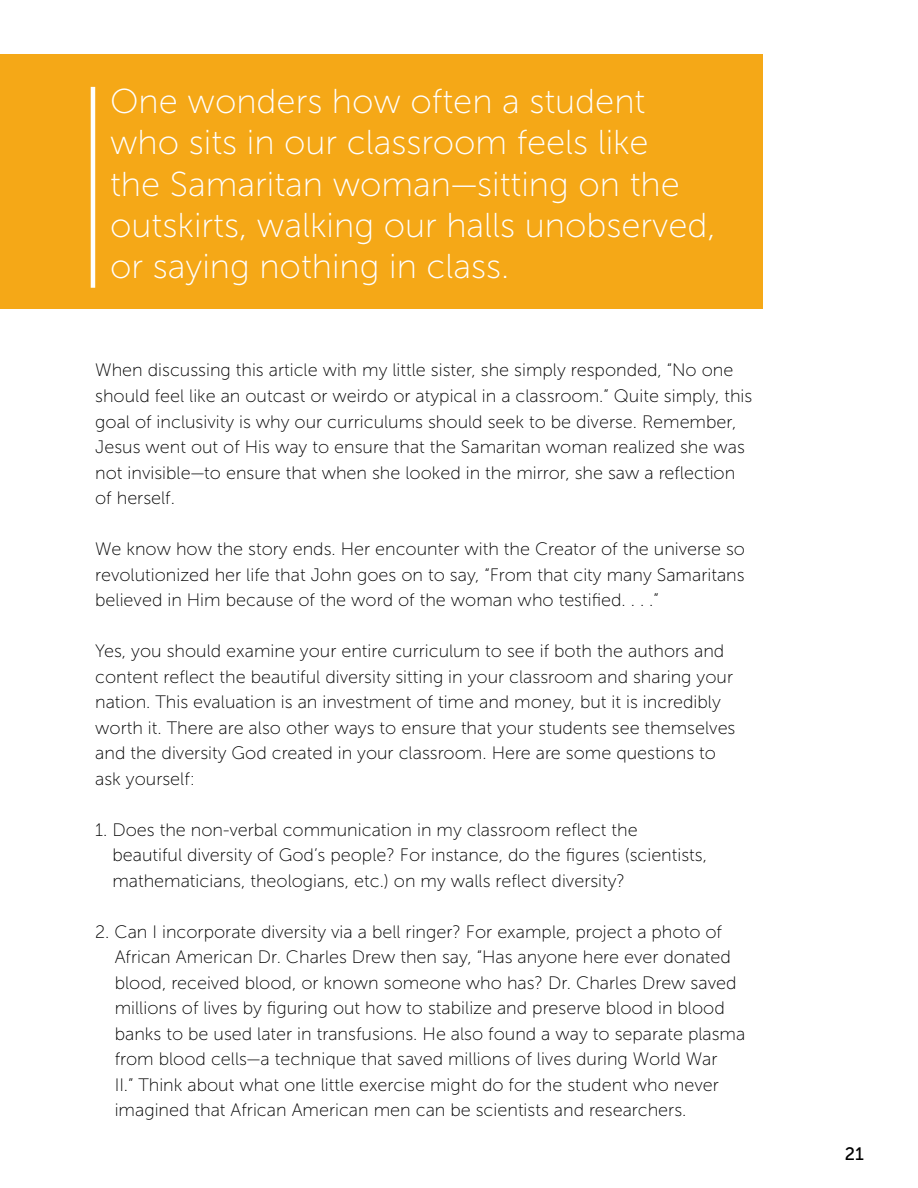
<style>
.page{position:relative;width:918px;height:1188px;background:#fff}
.page>*{position:absolute;margin:0;border:0;box-sizing:border-box;transform-origin:0 0}
.t1{font:34.5px/41.4px "Museo Sans 100";color:#fff}
.t2{font:18px/25.5px "Museo Sans 100";color:#000}
.t3{font:18px "Museo Sans 500";color:#000}
</style>
<div class="page">
<div style="left:0;top:54px;width:762px;height:255px;background:#f5a817"></div>
<hr style="left:91px;top:87px;width:4px;height:201px;background:#fff">
<h1 class="t1" style="left:110px;top:81px;width:607px">One wonders how often a student who sits in our classroom feels like<br>the Samaritan woman—sitting on the outskirts, walking our halls unobserved, or saying nothing in class.</h1>
<p class="t2" style="left:95px;top:358px;width:659px">When discussing this article with my little sister, she simply responded, “No one should feel like an outcast or weirdo or atypical in a classroom.” Quite simply, this goal of inclusivity is why our curriculums should seek to be diverse. Remember, Jesus went out of His way to ensure that the Samaritan woman realized she was not invisible—to ensure that when she looked in the mirror, she saw a reflection of herself.</p>
<p class="t2" style="left:95px;top:536px;width:651px;text-align:justify">We know how the story ends. Her encounter with the Creator of the universe so revolutionized her life that John goes on to say, “From that city many Samaritans believed in Him because of the word of the woman who testified. . . .”</p>
<p class="t2" style="left:95px;top:638px;width:642px">Yes, you should examine your entire curriculum to see if both the authors and content reflect the beautiful diversity sitting in your classroom and sharing your nation. This evaluation is an investment of time and money, but it is incredibly worth it. There are also other ways to ensure that your students see themselves and the diversity God created in your classroom. Here are some questions to ask yourself:</p>
<p class="t2" style="left:112px;top:817px;width:596px;text-indent:-17px">1. Does the non-verbal communication in my classroom reflect the beautiful diversity of God’s people? For instance, do the figures (scientists, mathematicians, theologians, etc.) on my walls reflect diversity?</p>
<p class="t2" style="left:115px;top:919px;width:632px;text-indent:-19px">2. Can I incorporate diversity via a bell ringer? For example, project a photo of African American Dr. Charles Drew then say, “Has anyone here ever donated blood, received blood, or known someone who has? Dr. Charles Drew saved millions of lives by figuring out how to stabilize and preserve blood in blood banks to be used later in transfusions. He also found a way to separate plasma from blood cells—a technique that saved millions of lives during World War<br>II.” Think about what one little exercise might do for the student who never imagined that African American men can be scientists and researchers.</p>
<p class="t3" style="left:845px;top:1143px;width:21px">21</p>
</div>
